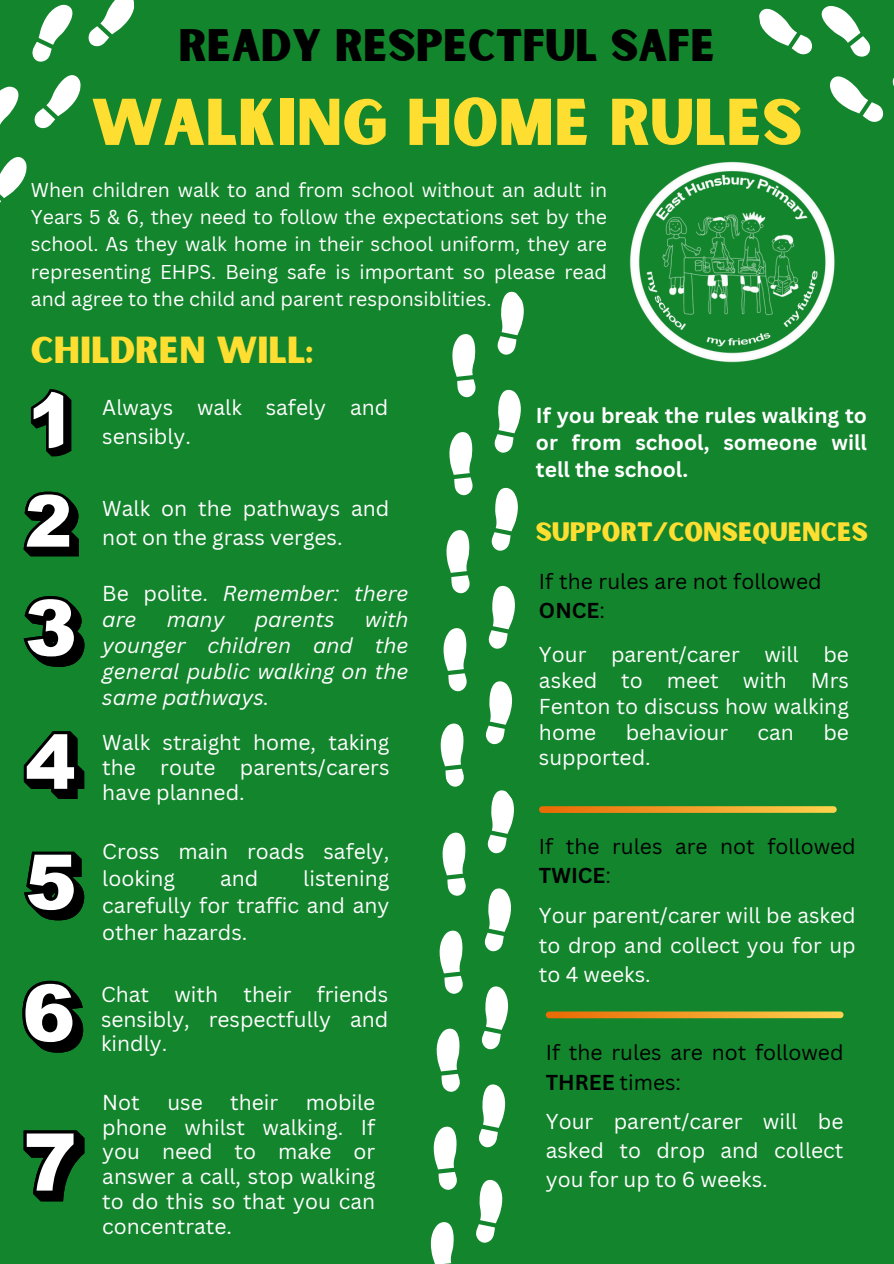
<style>
.page{position:relative;width:894px;height:1264px;background:#fff}
.page>*{position:absolute;margin:0;border:0;box-sizing:border-box;transform-origin:0 0}
.t1{font:63px "Sunborn Sans One";color:#ffde32}
.t2{font:43.5px "Sunborn Sans One";color:#000}
.t3{font:36px "Sunborn Sans One";color:#ffde32}
.t4{font:25.5px "Sunborn Sans One";color:#ffde32}
.t5{font:21px/24.8px "Canva Sans";color:#fff;text-align:justify}
.t6{font:italic 21px/25.8px "Canva Sans";color:#fff}
.t7{font:21px/29.2px "Canva Sans";color:#000}
.t8{font:700 21px/27px "Canva Sans";color:#fff;text-align:justify}
.t9{font:19.5px/27px "Canva Sans";color:#fff;text-align:justify}
.s1{font-style:normal}
.s2{font-weight:700}
</style>
<div class="page">
<div style="left:0;top:0;width:893px;height:1263px;background:#13852d"></div>
<img style="left:629px;top:161px;width:206px;height:202px">
<svg style="left:31px;top:389px;width:40px;height:67px"></svg>
<svg style="left:24px;top:491px;width:55px;height:65px;background:#66786a"></svg>
<svg style="left:24px;top:596px;width:60px;height:71px"></svg>
<svg style="left:24px;top:731px;width:60px;height:67px"></svg>
<svg style="left:24px;top:1130px;width:60px;height:71px"></svg>
<svg style="left:24px;top:851px;width:60px;height:69px"></svg>
<svg style="left:22px;top:980px;width:61px;height:72px"></svg>
<svg style="left:430px;top:291px;width:94px;height:972px"></svg>
<svg style="left:0;top:157px;width:27px;height:46px"></svg>
<svg style="left:0;top:0;width:135px;height:129px"></svg>
<svg style="left:830px;top:76px;width:63px;height:46px"></svg>
<svg style="left:759px;top:6px;width:112px;height:51px"></svg>
<svg style="left:539px;top:806px;width:297px;height:6px;background:#eb9d29"></svg>
<svg style="left:545px;top:1011px;width:297px;height:7px;background:#e09c29"></svg>
<h3 class="t2" style="left:178px;top:18px;width:538px">READY RESPECTFUL SAFE</h3>
<p class="t1" style="left:91px;top:82px;width:712px">WALKING HOME RULES</p>
<h2 class="t9" style="left:31px;top:176px;width:577px">When children walk to and from school without an adult in Years 5 &amp; 6, they need to follow the expectations set by the school. As they walk home in their school uniform, they are representing EHPS. Being safe is important so please read and agree to the child and parent responsiblities.</h2>
<h1 class="t3" style="left:31px;top:327px;width:284px">CHILDREN WILL:</h1>
<p class="t5" style="left:102px;top:392px;width:287px;line-height:29.2px">Always walk safely and sensibly.</p>
<p class="t5" style="left:102px;top:493px;width:288px;line-height:29.2px">Walk on the pathways and not on the grass verges.</p>
<h5 class="t6" style="left:102px;top:580px;width:308px"><span class="s1">Be polite.</span> Remember: there are</h5>
<h5 class="t6" style="left:102px;top:606px;width:308px;text-align:justify;text-indent:262px">with younger children and the general public walking on the same pathways.</h5>
<h5 class="t6" style="left:167px;top:606px;width:59px">many</h5>
<h5 class="t6" style="left:255px;top:606px;width:81px">parents</h5>
<p class="t5" style="left:102px;top:729px;width:288px">Walk straight home, taking the route parents/carers have planned.</p>
<p class="t5" style="left:102px;top:837px;width:288px;line-height:27px">Cross main roads safely, looking</p>
<p class="t5" style="left:102px;top:864px;width:288px;line-height:27px;text-indent:201px">listening carefully for traffic and any other hazards.</p>
<p class="t5" style="left:220px;top:865px;width:40px">and</p>
<p class="t5" style="left:101px;top:981px;width:288px">Chat with their friends sensibly, respectfully and kindly.</p>
<p class="t5" style="left:102px;top:1089px;width:274px;text-indent:203px">mobile phone whilst walking. If you need to make or answer a call, stop walking to do this so that you can concentrate.</p>
<p class="t5" style="left:102px;top:1089px;width:39px">Not</p>
<p class="t5" style="left:167px;top:1089px;width:37px">use</p>
<p class="t5" style="left:230px;top:1089px;width:50px">their</p>
<p class="t8" style="left:536px;top:401px;width:332px">If you break the rules walking to or from school, someone will tell the school.</p>
<h4 class="t4" style="left:536px;top:516px;width:333px">SUPPORT/CONSEQUENCES</h4>
<p class="t7" style="left:539px;top:565px;width:284px">If the rules are not followed<br><span class="s2">ONCE</span>:</p>
<p class="t5" style="left:539px;top:641px;width:311px;line-height:25.8px">Your parent/carer will be asked to meet with Mrs Fenton to discuss how walking home</p>
<p class="t5" style="left:625px;top:719px;width:104px">behaviour</p>
<p class="t5" style="left:757px;top:719px;width:38px">can</p>
<p class="t5" style="left:823px;top:719px;width:27px">be</p>
<p class="t5" style="left:539px;top:745px;width:113px">supported.</p>
<p class="t7" style="left:539px;top:831px;width:318px">If the rules are not followed<br><span class="s2">TWICE</span>:</p>
<p class="t5" style="left:539px;top:900px;width:318px;line-height:29.2px">Your parent/carer will be asked to drop and collect you for up to 4 weeks.</p>
<p class="t7" style="left:545px;top:1037px;width:299px">If the rules are not followed<br><span class="s2">THREE</span> times:</p>
<p class="t5" style="left:545px;top:1105px;width:299px;line-height:29.2px">Your parent/carer will be asked to drop and collect you for up to 6 weeks.</p>
</div>
